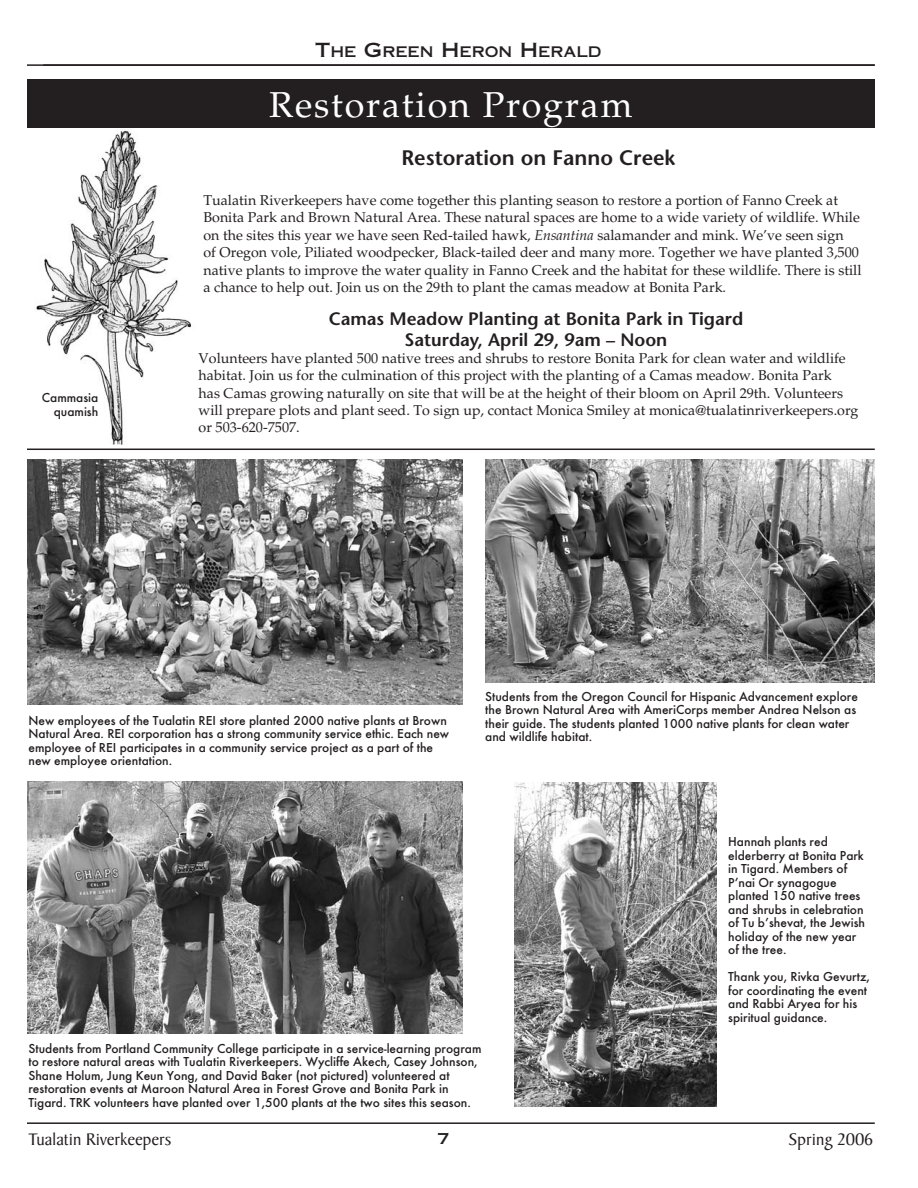
<style>
.page{position:relative;width:918px;height:1188px;background:#fff}
.page>*{position:absolute;margin:0;border:0;box-sizing:border-box;transform-origin:0 0}
.t1{font:36px "Palatino";letter-spacing:.05em;color:#fff}
.t2{font:600 21px "Stone Sans";color:#231f20}
.t3{font:600 18px/21px "Stone Sans";color:#231f20;text-align:center}
.t4{font:18px "Baker Signet";color:#231f20}
.t5{font:15px "Copperplate Thirty One AB";color:#231f20}
.t6{font:14.7px "Copperplate Thirty One AB";color:#231f20}
.t7{font:14.25px/17.4px "Palatino";color:#231f20}
.t8{font:500 13.5px/13.5px "Futura T";color:#231f20}
.s1{font-size:19.5px}
.s2{font-style:italic}
</style>
<div class="page">
<img style="left:36px;top:130px;width:156px;height:315px">
<hr style="left:27px;top:64px;width:848px;height:2px;background:#231f20">
<hr style="left:27px;top:1122px;width:848px;height:2px;background:#231f20">
<div style="left:27px;top:79px;width:848px;height:49px;background:#231f20"></div>
<img style="left:515px;top:782px;width:201px;height:325px">
<img style="left:27px;top:782px;width:435px;height:252px">
<img style="left:485px;top:460px;width:390px;height:223px">
<img style="left:27px;top:459px;width:436px;height:245px">
<hr style="left:27px;top:449px;width:848px;height:1px;background:#231f20">
<p class="t6" style="left:315px;top:43px;width:288px"><span class="s1">T</span>HE <span class="s1">G</span>REEN <span class="s1">H</span>ERON <span class="s1">H</span>ERALD</p>
<h1 class="t1" style="left:269px;top:91px;width:365px">Restoration Program</h1>
<p class="t8" style="left:42px;top:392px;width:58px;text-align:right">Cammasia quamish</p>
<h2 class="t2" style="left:401px;top:150px;width:275px">Restoration on Fanno Creek</h2>
<p class="t7" style="left:204px;top:193px;width:659px">Tualatin Riverkeepers have come together this planting season to restore a portion of Fanno Creek at Bonita Park and Brown Natural Area. These natural spaces are home to a wide variety of wildlife. While on the sites this year we have seen Red-tailed hawk, <span class="s2">Ensantina</span> salamander and mink. We’ve seen sign<br>of Oregon vole, Piliated woodpecker, Black-tailed deer and many more. Together we have planted 3,500 native plants to improve the water quality in Fanno Creek and the habitat for these wildlife. There is still a chance to help out. Join us on the 29th to plant the camas meadow at Bonita Park.</p>
<h3 class="t3" style="left:329px;top:310px;width:416px">Camas Meadow Planting at Bonita Park in Tigard<br>Saturday, April 29, 9am – Noon</h3>
<p class="t7" style="left:199px;top:351px;width:661px">Volunteers have planted 500 native trees and shrubs to restore Bonita Park for clean water and wildlife habitat. Join us for the culmination of this project with the planting of a Camas meadow. Bonita Park<br>has Camas growing naturally on site that will be at the height of their bloom on April 29th. Volunteers will prepare plots and plant seed. To sign up, contact Monica Smiley at monica@tualatinriverkeepers.org or 503-620-7507.</p>
<p class="t8" style="left:28px;top:714px;width:422px">New employees of the Tualatin REI store planted 2000 native plants at Brown Natural Area. REI corporation has a strong community service ethic. Each new employee of REI participates in a community service project as a part of the new employee orientation.</p>
<p class="t8" style="left:485px;top:690px;width:374px">Students from the Oregon Council for Hispanic Advancement explore the Brown Natural Area with AmeriCorps member Andrea Nelson as their guide. The students planted 1000 native plants for clean water and wildlife habitat.</p>
<p class="t8" style="left:728px;top:836px;width:138px">Hannah plants red elderberry at Bonita Park in Tigard. Members of<br>P’nai Or synagogue planted 150 native trees and shrubs in celebration of Tu b’shevat, the Jewish holiday of the new year of the tree.</p>
<p class="t8" style="left:728px;top:971px;width:143px">Thank you, Rivka Gevurtz, for coordinating the event and Rabbi Aryea for his spiritual guidance.</p>
<p class="t8" style="left:28px;top:1042px;width:454px">Students from Portland Community College participate in a service-learning program to restore natural areas with Tualatin Riverkeepers. Wycliffe Akech, Casey Johnson, Shane Holum, Jung Keun Yong, and David Baker (not pictured) volunteered at restoration events at Maroon Natural Area in Forest Grove and Bonita Park in Tigard. TRK volunteers have planted over 1,500 plants at the two sites this season.</p>
<h3 class="t4" style="left:28px;top:1132px;width:144px">Tualatin Riverkeepers</h3>
<h3 class="t4" style="left:789px;top:1133px;width:86px">Spring 2006</h3>
<p class="t5" style="left:437px;top:1130px;width:13px">7</p>
</div>
